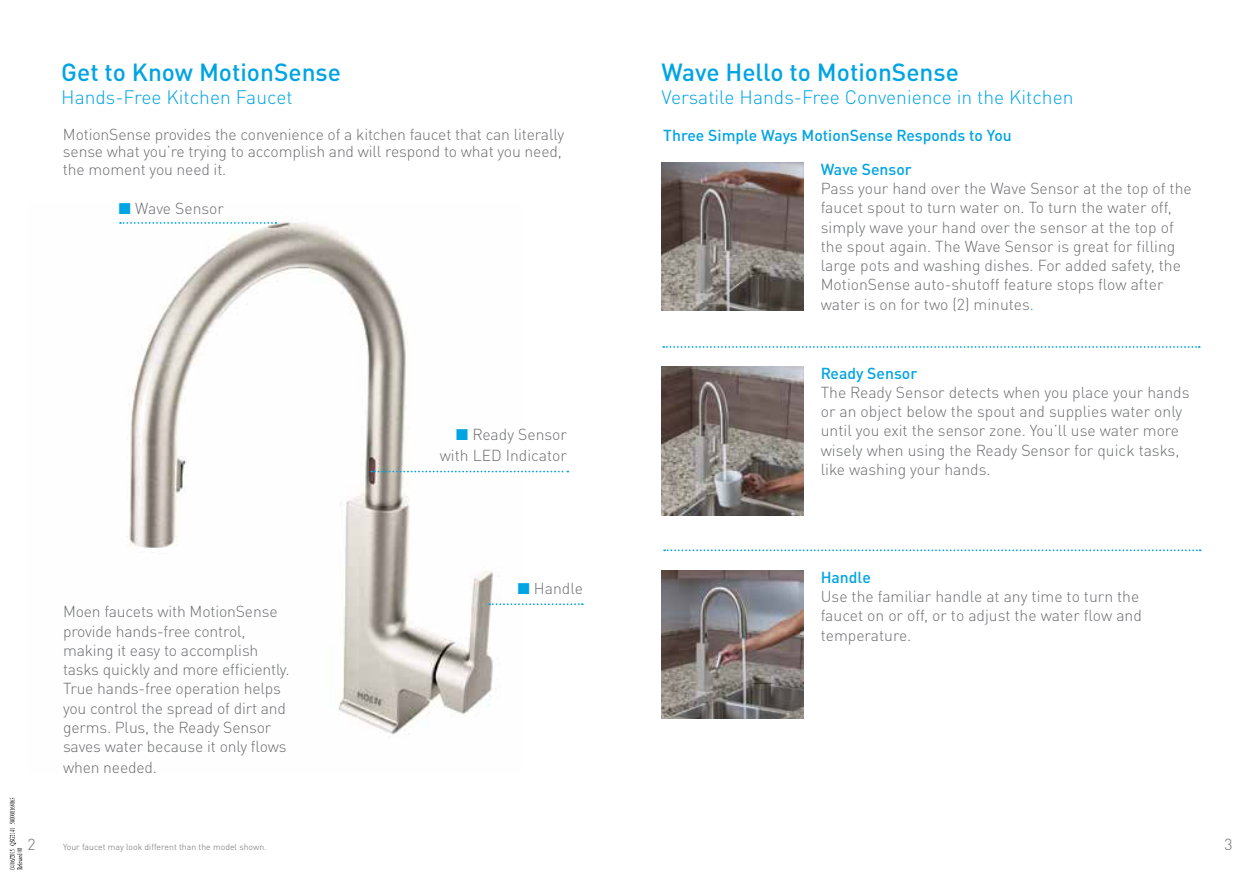
<style>
.page{position:relative;width:1260px;height:882px;background:#fff}
.page>*{position:absolute;margin:0;border:0;box-sizing:border-box;transform-origin:0 0}
.t1{font:500 24.5px "DINOT";color:#00a4e3}
.t2{font:300 19.25px "DINOT";color:#00a4e3}
.t3{font:300 15.75px/19.2px "DINOT";letter-spacing:-.005em;color:#6d6e71}
.t4{font:500 15.75px "DINOT";color:#00a4e3}
.t5{font:300 8.75px "DINOT";color:#6d6e71}
.s1{color:#00a4e3}
</style>
<div class="page">
<img style="left:119px;top:222px;width:400px;height:513px">
<svg style="left:120px;top:222px;width:156px;height:2px"></svg>
<svg style="left:371px;top:471px;width:197px;height:1px"></svg>
<svg style="left:489px;top:603px;width:94px;height:2px"></svg>
<svg style="left:663px;top:346px;width:537px;height:2px"></svg>
<svg style="left:664px;top:549px;width:537px;height:2px"></svg>
<img style="left:661px;top:367px;width:142px;height:148px">
<img style="left:661px;top:163px;width:142px;height:148px">
<img style="left:661px;top:571px;width:142px;height:147px">
<svg style="left:10px;top:798px;width:12px;height:72px"></svg>
<h1 class="t1" style="left:61px;top:57px;width:281px">Get to Know MotionSense</h1>
<p class="t2" style="left:61px;top:85px;width:233px">Hands-Free Kitchen Faucet</p>
<p class="t3" style="left:63px;top:125px;width:503px;line-height:17.5px">MotionSense provides the convenience of a kitchen faucet that can literally sense what you’re trying to accomplish and will respond to what you need, the moment you need it.</p>
<p class="t3" style="left:119px;top:198px;width:107px"><span class="s1">■</span> Wave Sensor</p>
<p class="t3" style="left:63px;top:602px;width:228px">Moen faucets with MotionSense provide hands-free control, making it easy to accomplish tasks quickly and more efficiently.<br>True hands-free operation helps you control the spread of dirt and germs. Plus, the Ready Sensor saves water because it only flows</p>
<p class="t3" style="left:63px;top:758px;width:96px">when needed.</p>
<p class="t3" style="left:440px;top:423px;width:129px;line-height:21px;text-align:right"><span class="s1">■</span> Ready Sensor with LED Indicator</p>
<p class="t3" style="left:518px;top:579px;width:67px"><span class="s1">■</span> Handle</p>
<h1 class="t1" style="left:662px;top:57px;width:299px">Wave Hello to MotionSense</h1>
<p class="t2" style="left:662px;top:85px;width:414px">Versatile Hands-Free Convenience in the Kitchen</p>
<p class="t4" style="left:663px;top:125px;width:350px">Three Simple Ways MotionSense Responds to You</p>
<p class="t4" style="left:821px;top:159px;width:93px">Wave Sensor</p>
<p class="t3" style="left:821px;top:179px;width:373px">Pass your hand over the Wave Sensor at the top of the faucet spout to turn water on. To turn the water off, simply wave your hand over the sensor at the top of the spout again. The Wave Sensor is great for filling large pots and washing dishes. For added safety, the MotionSense auto-shutoff feature stops flow after water is on for two (2) minutes<span class="s1">.</span></p>
<p class="t4" style="left:821px;top:363px;width:98px">Ready Sensor</p>
<p class="t3" style="left:821px;top:382px;width:370px">The Ready Sensor detects when you place your hands or an object below the spout and supplies water only until you exit the sensor zone. You’ll use water more wisely when using the Ready Sensor for quick tasks, like washing your hands.</p>
<p class="t4" style="left:821px;top:567px;width:52px">Handle</p>
<p class="t3" style="left:821px;top:587px;width:323px">Use the familiar handle at any time to turn the faucet on or off, or to adjust the water flow and temperature.</p>
<p class="t3" style="left:27px;top:834px;width:10px">2</p>
<p class="t3" style="left:1224px;top:834px;width:10px">3</p>
<p class="t5" style="left:63px;top:842px;width:205px">Your faucet may look different than the model shown.</p>
</div>
